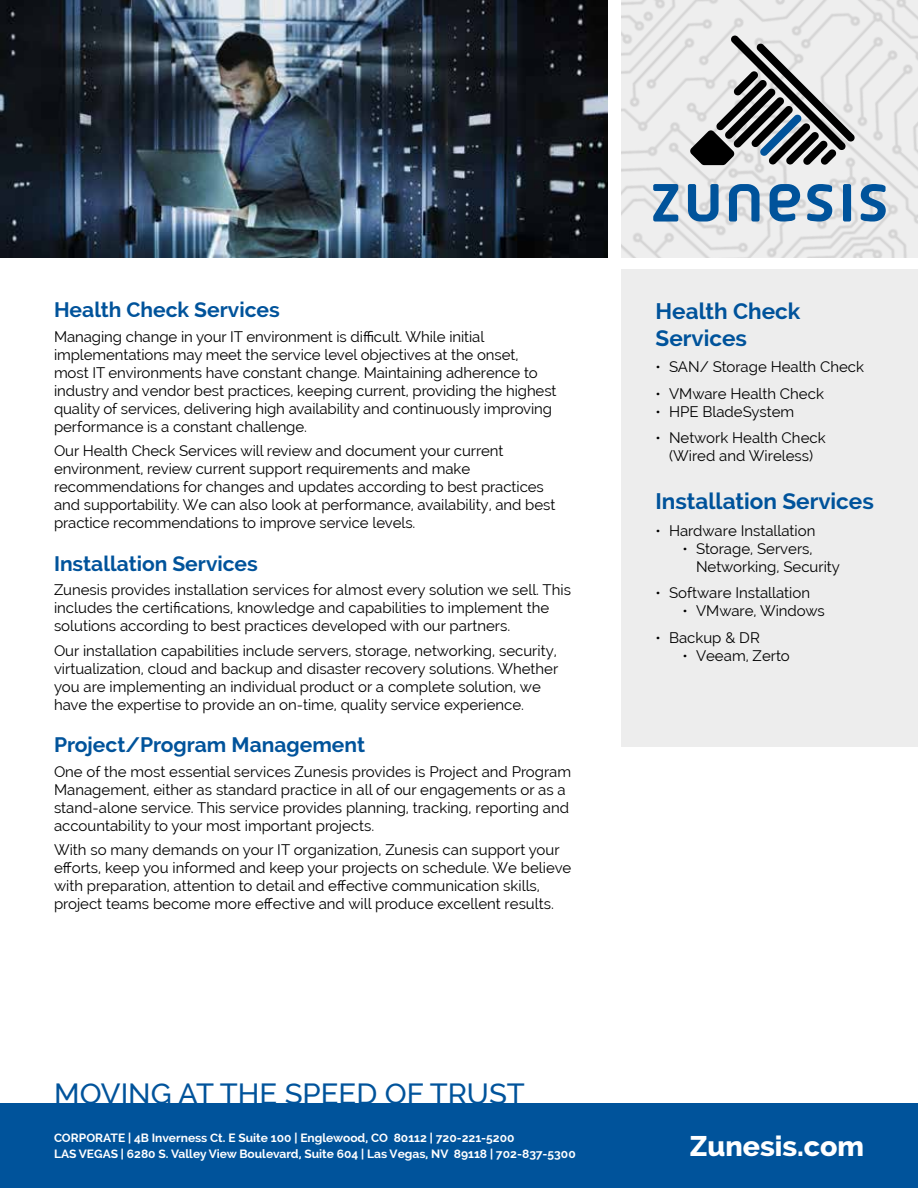
<style>
.page{position:relative;width:918px;height:1188px;background:#fff}
.page>*{position:absolute;margin:0;border:0;box-sizing:border-box;transform-origin:0 0}
.t1{font:500 29.25px "Raleway";color:#00539b}
.t2{font:800 28.5px "Raleway";color:#fff}
.t3{font:700 22.5px/27px "Raleway";color:#00539b}
.t4{font:700 21px "Raleway";color:#00539b}
.t5{font:15px/18px "Raleway";color:#000}
.t6{font:700 12px/16.5px "Raleway";color:#fff}
</style>
<div class="page">
<div style="left:0;top:1104px;width:918px;height:84px;background:#00539b"></div>
<div style="left:621px;top:269px;width:297px;height:477px;background:#ededed"></div>
<img style="left:621px;top:0;width:297px;height:257px">
<svg style="left:690px;top:36px;width:165px;height:129px;background:#9e9fa1"></svg>
<svg style="left:653px;top:184px;width:25px;height:38px"></svg>
<svg style="left:688px;top:184px;width:31px;height:38px"></svg>
<svg style="left:729px;top:184px;width:31px;height:38px"></svg>
<svg style="left:770px;top:184px;width:30px;height:38px"></svg>
<svg style="left:807px;top:184px;width:25px;height:38px"></svg>
<div style="left:843px;top:184px;width:8px;height:38px;background:#00539b;border-radius:2px"></div>
<svg style="left:861px;top:184px;width:25px;height:38px"></svg>
<img style="left:0;top:0;width:608px;height:257px">
<h3 class="t4" style="left:54px;top:298px;width:227px">Health Check Services</h3>
<p class="t5" style="left:54px;top:328px;width:504px">Managing change in your IT environment is difficult. While initial implementations may meet the service level objectives at the onset, most IT environments have constant change. Maintaining adherence to industry and vendor best practices, keeping current, providing the highest quality of services, delivering high availability and continuously improving performance is a constant challenge.</p>
<p class="t5" style="left:54px;top:442px;width:503px">Our Health Check Services will review and document your current environment, review current support requirements and make recommendations for changes and updates according to best practices and supportability. We can also look at performance, availability, and best practice recommendations to improve service levels.</p>
<h3 class="t4" style="left:54px;top:551px;width:205px">Installation Services</h3>
<p class="t5" style="left:54px;top:581px;width:518px">Zunesis provides installation services for almost every solution we sell. This includes the certifications, knowledge and capabilities to implement the solutions according to best practices developed with our partners.</p>
<p class="t5" style="left:54px;top:641px;width:506px">Our installation capabilities include servers, storage, networking, security, virtualization, cloud and backup and disaster recovery solutions. Whether you are implementing an individual product or a complete solution, we have the expertise to provide an on-time, quality service experience.</p>
<h3 class="t4" style="left:54px;top:733px;width:313px">Project/Program Management</h3>
<p class="t5" style="left:54px;top:762px;width:519px">One of the most essential services Zunesis provides is Project and Program Management, either as standard practice in all of our engagements or as a stand-alone service. This service provides planning, tracking, reporting and accountability to your most important projects.</p>
<p class="t5" style="left:54px;top:841px;width:519px">With so many demands on your IT organization, Zunesis can support your efforts, keep you informed and keep your projects on schedule. We believe with preparation, attention to detail and effective communication skills, project teams become more effective and will produce excellent results.</p>
<h1 class="t1" style="left:54px;top:1077px;width:472px">MOVING AT THE SPEED OF TRUST</h1>
<h3 class="t3" style="left:656px;top:297px;width:146px">Health Check<br>Services</h3>
<p class="t5" style="left:656px;top:358px;width:210px">• SAN/ Storage Health Check</p>
<p class="t5" style="left:656px;top:384px;width:170px">• VMware Health Check</p>
<p class="t5" style="left:656px;top:402px;width:140px">• HPE BladeSystem</p>
<p class="t5" style="left:656px;top:429px;width:172px;text-align:center">• Network Health Check (Wired and Wireless)</p>
<h3 class="t3" style="left:656px;top:488px;width:220px">Installation Services</h3>
<p class="t5" style="left:656px;top:521px;width:161px">• Hardware Installation</p>
<p class="t5" style="left:696px;top:539px;width:146px;text-indent:-14px">• Storage, Servers,<br>Networking, Security</p>
<p class="t5" style="left:656px;top:584px;width:156px">• Software Installation</p>
<p class="t5" style="left:683px;top:602px;width:144px">• VMware, Windows</p>
<p class="t5" style="left:656px;top:629px;width:106px">• Backup &amp; DR</p>
<p class="t5" style="left:683px;top:647px;width:109px">• Veeam, Zerto</p>
<p class="t6" style="left:54px;top:1129px;width:523px">CORPORATE | 4B Inverness Ct. E Suite 100 | Englewood, CO 80112 | 720-221-5200<br>LAS VEGAS | 6280 S. Valley View Boulevard, Suite 604 | Las Vegas, NV 89118 | 702-837-5300</p>
<h2 class="t2" style="left:690px;top:1130px;width:176px">Zunesis.com</h2>
</div>
